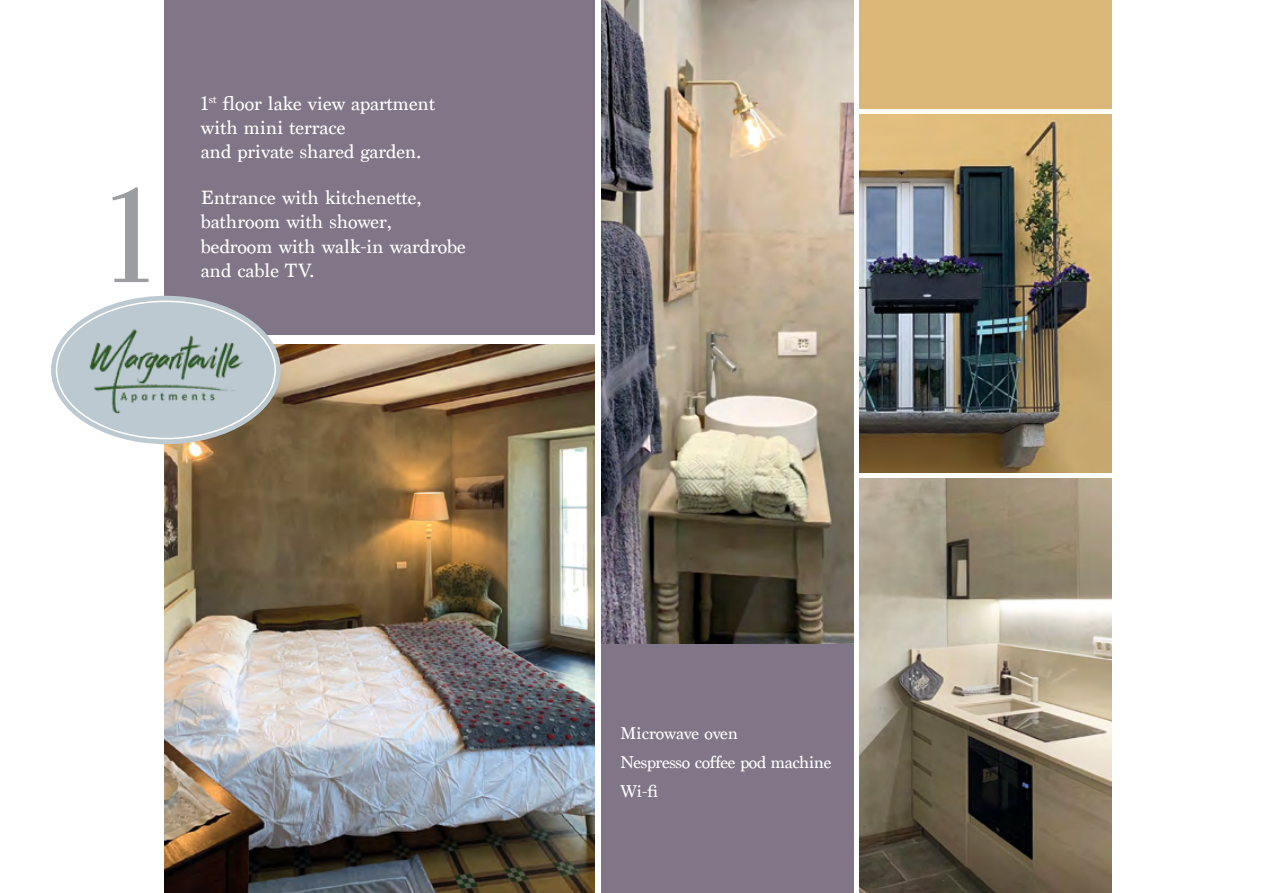
<style>
.page{position:relative;width:1276px;height:893px;background:#fff}
.page>*{position:absolute;margin:0;border:0;box-sizing:border-box;transform-origin:0 0}
.t1{font:135px "Stilson";color:#9c9da0}
.t2{font:20.25px/24.3px "Marion";color:#fff}
.t3{font:18px/29.2px "Marion";letter-spacing:-.02em;color:#fff}
</style>
<div class="page">
<img style="left:859px;top:115px;width:252px;height:357px">
<img style="left:859px;top:478px;width:252px;height:415px">
<img style="left:164px;top:344px;width:431px;height:549px">
<img style="left:601px;top:0;width:252px;height:644px">
<div style="left:164px;top:0;width:431px;height:335px;background:#817687"></div>
<div style="left:601px;top:644px;width:252px;height:249px;background:#817687"></div>
<div style="left:859px;top:0;width:252px;height:108px;background:#dbb778"></div>
<div style="left:51px;top:296px;width:230px;height:148px;background:#bdc9d1;border-radius:50%"></div>
<img style="left:85px;top:321px;width:162px;height:98px">
<h1 class="t1" style="left:110px;top:157px;width:43px">1</h1>
<p class="t2" style="left:201px;top:91px;width:236px">1<sup>st</sup> floor lake view apartment with mini terrace<br>and private shared garden.</p>
<p class="t2" style="left:201px;top:186px;width:266px">Entrance with kitchenette, bathroom with shower, bedroom with walk-in wardrobe</p>
<p class="t2" style="left:201px;top:259px;width:115px">and cable TV.</p>
<p class="t3" style="left:620px;top:719px;width:212px">Microwave oven<br>Nespresso coffee pod machine<br>Wi-fi</p>
</div>
